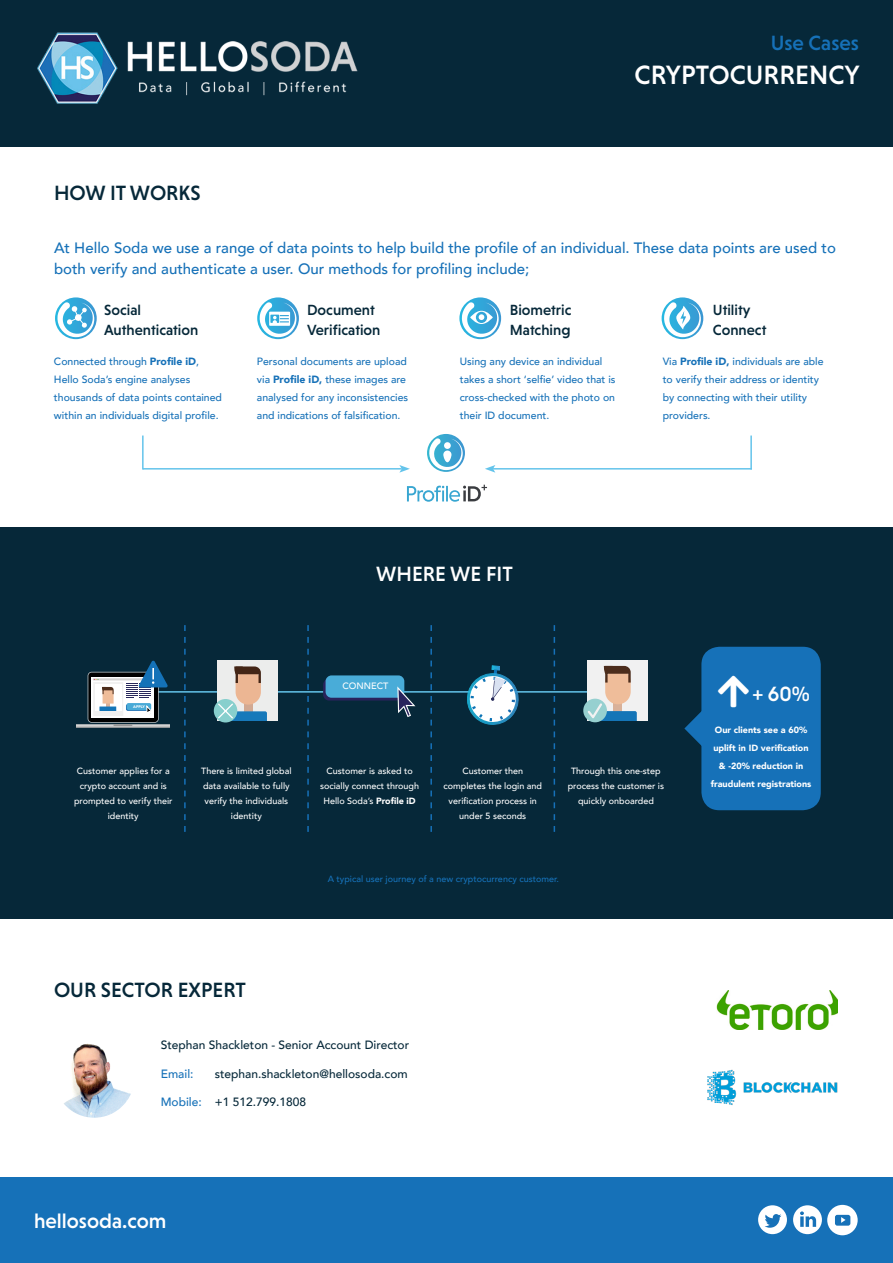
<style>
.page{position:relative;width:893px;height:1263px;background:#fff}
.page>*{position:absolute;margin:0;border:0;box-sizing:border-box;transform-origin:0 0}
.t1{font:500 27px "Niveau Grotesk";color:#fff}
.t2{font:500 21px "Niveau Grotesk";color:#fff}
.t3{font:500 21px "Niveau Grotesk";color:#062839}
.t4{font:500 21px "Niveau Grotesk";color:#1671b8}
.t5{font:500 15px/21px "Avenir";color:#1671b8}
.t6{font:500 15px/19.5px "Niveau Grotesk";color:#062839}
.t7{font:500 12px "Avenir";color:#062839}
.t8{font:500 12px "Avenir";color:#1671b8}
.t9{font:500 10.5px/18px "Avenir";color:#1671b8}
.t10{font:500 9.15px "Avenir";color:#fff}
.t11{font:500 9px/15px "Avenir";color:#fff;text-align:center}
.t12{font:900 9px/18px "Avenir";color:#fff;text-align:center}
.t13{font:500 9px "Avenir";color:#1671b8}
.t14{font:900 3.9px "Avenir";color:#fff}
.s1{font-weight:900}
.s2{color:#1671b8}
</style>
<div class="page">
<div style="left:0;top:0;width:893px;height:147px;background:#062839"></div>
<div style="left:0;top:1178px;width:893px;height:85px;background:#1671b8"></div>
<div style="left:0;top:527px;width:893px;height:391px;background:#062839"></div>
<svg style="left:758px;top:1205px;width:29px;height:29px"></svg>
<svg style="left:793px;top:1205px;width:65px;height:30px"></svg>
<hr style="left:143px;top:468px;width:259px;height:2px;background:#64c4eb">
<svg style="left:399px;top:465px;width:11px;height:8px"></svg>
<hr style="left:493px;top:468px;width:259px;height:2px;background:#64c4eb">
<svg style="left:485px;top:465px;width:10px;height:8px"></svg>
<hr style="left:142px;top:435px;width:2px;height:34px;background:#64c4eb">
<hr style="left:750px;top:435px;width:2px;height:34px;background:#64c4eb">
<svg style="left:407px;top:485px;width:80px;height:17px"></svg>
<svg style="left:427px;top:434px;width:38px;height:38px"></svg>
<svg style="left:429px;top:438px;width:34px;height:32px"></svg>
<div style="left:443px;top:450px;width:8px;height:12px;background:#fff;border-radius:4px"></div>
<div style="left:444px;top:442px;width:7px;height:7px;background:#fff;border-radius:50%"></div>
<hr style="left:140px;top:691px;width:505px;height:2px;background:#64c4eb">
<div style="left:326px;top:675px;width:78px;height:23px;background:#49acd8;border-radius:6px"></div>
<svg style="left:323px;top:678px;width:92px;height:39px"></svg>
<div style="left:587px;top:660px;width:61px;height:61px;background:#f1f1f1"></div>
<div style="left:605px;top:669px;width:26px;height:35px;background:#efbd9a;border-radius:13px"></div>
<svg style="left:604px;top:666px;width:27px;height:16px"></svg>
<div style="left:583px;top:699px;width:24px;height:23px;background:#96d0d0;border-radius:50%"></div>
<svg style="left:588px;top:703px;width:49px;height:18px"></svg>
<div style="left:218px;top:661px;width:60px;height:60px;background:#ecedec"></div>
<div style="left:236px;top:670px;width:25px;height:35px;background:#ecb693;border-radius:13px"></div>
<svg style="left:234px;top:666px;width:27px;height:17px"></svg>
<div style="left:214px;top:699px;width:23px;height:23px;background:#87cfcd;border-radius:50%"></div>
<svg style="left:216px;top:702px;width:51px;height:19px"></svg>
<svg style="left:184px;top:625px;width:2px;height:207px"></svg>
<svg style="left:307px;top:625px;width:2px;height:207px"></svg>
<svg style="left:430px;top:625px;width:2px;height:207px"></svg>
<svg style="left:554px;top:625px;width:1px;height:207px"></svg>
<div style="left:701px;top:647px;width:120px;height:163px;background:#1671b8;border-radius:18px"></div>
<svg style="left:77px;top:661px;width:92px;height:67px"></svg>
<svg style="left:467px;top:666px;width:51px;height:58px"></svg>
<img style="left:37px;top:32px;width:321px;height:72px">
<svg style="left:55px;top:297px;width:42px;height:42px"></svg>
<svg style="left:257px;top:297px;width:42px;height:42px"></svg>
<svg style="left:459px;top:297px;width:42px;height:42px"></svg>
<svg style="left:661px;top:296px;width:43px;height:44px"></svg>
<svg style="left:662px;top:297px;width:41px;height:42px"></svg>
<img style="left:717px;top:990px;width:121px;height:39px">
<img style="left:707px;top:1069px;width:131px;height:36px">
<img style="left:54px;top:1037px;width:80px;height:81px;border-radius:40px">
<svg style="left:684px;top:676px;width:18px;height:70px"></svg>
<p class="t3" style="left:54px;top:180px;width:148px">HOW IT WORKS</p>
<p class="t4" style="left:771px;top:31px;width:90px">Use Cases</p>
<p class="t1" style="left:635px;top:59px;width:227px">CRYPTOCURRENCY</p>
<p class="t5" style="left:54px;top:237px;width:783px">At Hello Soda we use a range of data points to help build the profile of an individual. These data points are used to both verify and authenticate a user. Our methods for profiling include;</p>
<p class="t6" style="left:104px;top:300px;width:96px">Social<br>Authentication</p>
<p class="t6" style="left:307px;top:300px;width:75px">Document<br>Verification</p>
<p class="t6" style="left:510px;top:300px;width:63px">Biometric<br>Matching</p>
<p class="t6" style="left:713px;top:300px;width:55px">Utility<br>Connect</p>
<p class="t9" style="left:54px;top:352px;width:170px">Connected through <span class="s1">Profile iD</span>, Hello Soda’s engine analyses thousands of data points contained within an individuals digital profile.</p>
<p class="t9" style="left:257px;top:352px;width:153px">Personal documents are upload via <span class="s1">Profile iD,</span> these images are analysed for any inconsistencies and indications of falsification.</p>
<p class="t9" style="left:460px;top:352px;width:157px">Using any device an individual takes a short ‘selfie’ video that is cross-checked with the photo on their ID document.</p>
<p class="t9" style="left:663px;top:352px;width:162px">Via <span class="s1">Profile iD,</span> individuals are able to verify their address or identity by connecting with their utility providers.</p>
<p class="t2" style="left:376px;top:562px;width:138px">WHERE WE FIT</p>
<p class="t14" style="left:133px;top:703px;width:13px">APPLY</p>
<p class="t11" style="left:74px;top:763px;width:100px">Customer applies for a crypto account and is prompted to verify their identity</p>
<p class="t11" style="left:201px;top:763px;width:92px">There is limited global data available to fully verify the individuals identity</p>
<p class="t10" style="left:342px;top:678px;width:48px">CONNECT</p>
<p class="t11" style="left:320px;top:763px;width:101px">Customer is asked to socially connect through<br>Hello Soda’s <span class="s1">Profile iD</span></p>
<p class="t11" style="left:443px;top:763px;width:100px">Customer then completes the login and verification process in under 5 seconds</p>
<p class="t11" style="left:568px;top:763px;width:98px">Through this one-step process the customer is quickly onboarded</p>
<p class="t13" style="left:328px;top:871px;width:233px">A typical user journey of a new cryptocurrency customer.</p>
<p class="t3" style="left:54px;top:978px;width:193px">OUR SECTOR EXPERT</p>
<p class="t7" style="left:161px;top:1035px;width:250px">Stephan Shackleton - Senior Account Director</p>
<p class="t8" style="left:161px;top:1063px;width:34px">Email:</p>
<p class="t7" style="left:215px;top:1063px;width:195px">stephan.shackleton@hellosoda.com</p>
<p class="t7" style="left:161px;top:1092px;width:147px"><span class="s2">Mobile:</span> +1 512.799.1808</p>
<p class="t2" style="left:34px;top:1209px;width:134px">hellosoda.com</p>
<p class="t2" style="left:752px;top:681px;width:59px">+ 60%</p>
<p class="t12" style="left:711px;top:721px;width:102px">Our clients see a 60% uplift in ID verification &amp; -20% reduction in fraudulent registrations</p>
</div>
